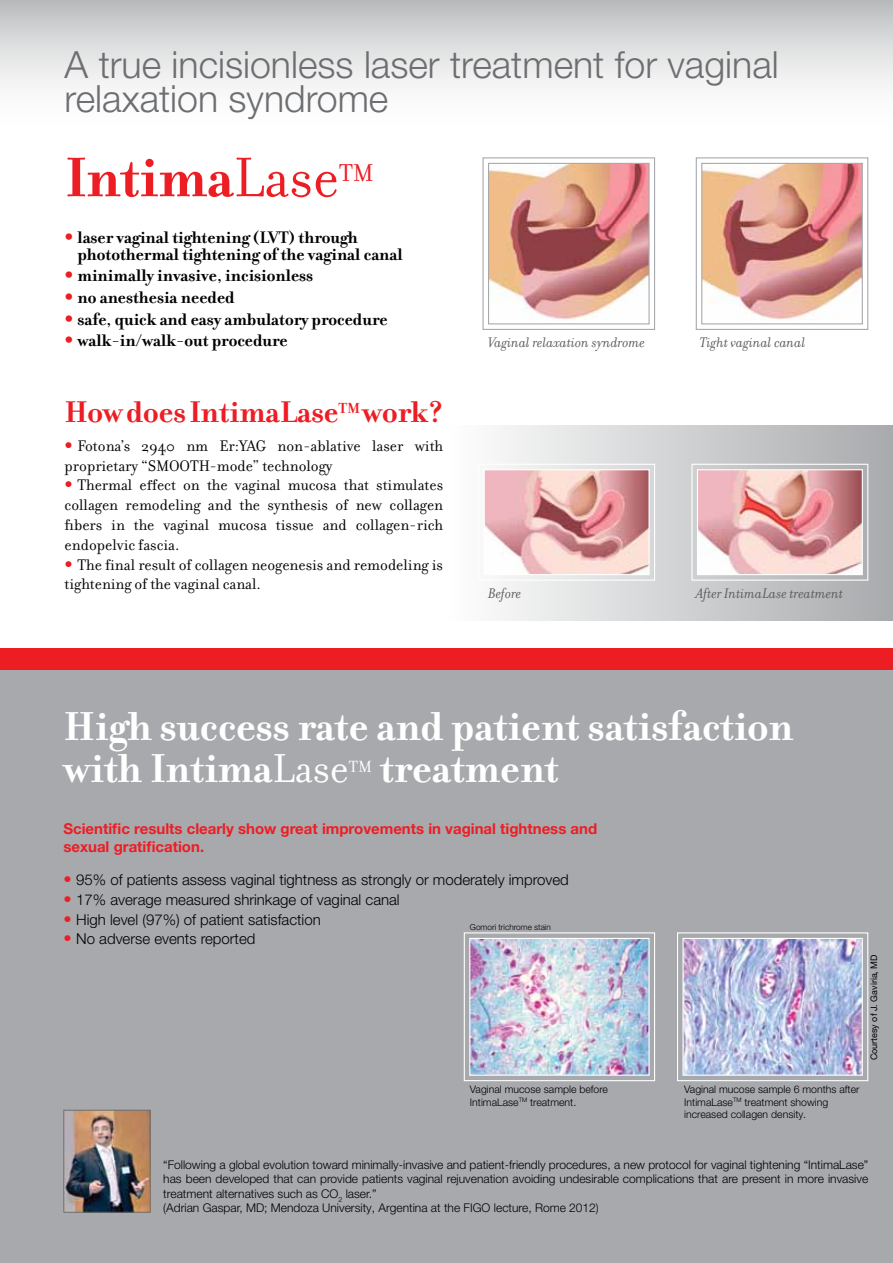
<style>
.page{position:relative;width:893px;height:1263px;background:#fff}
.page>*{position:absolute;margin:0;border:0;box-sizing:border-box;transform-origin:0 0}
.t1{font:700 60px "Filosofia";color:#ed1d24}
.t2{font:700 43.5px/42px "Filosofia";color:#fff}
.t3{font:300 37.5px/34.5px "Helvetica Neue LT Pro";color:#6d6e71}
.t4{font:700 32.25px "Filosofia";color:#ed1d24}
.t5{font:26.25px "Filosofia";color:#ed1d24}
.t6{font:700 18px/16.5px "Filosofia";color:#000}
.t7{font:17.55px "Filosofia";color:#fff}
.t8{font:16.5px/19.8px "Filosofia";color:#000}
.t9{font:300 15px "Helvetica Neue LT Pro";color:#000}
.t10{font:700 15px/18px "Helvetica Neue LT Pro";color:#ed1d24}
.t11{font:italic 15px "Filosofia";color:#58595b}
.t12{font:300 12px/14.4px "Helvetica Neue LT Pro";color:#000}
.t13{font:300 10.5px/12.6px "Helvetica Neue LT Pro";color:#000}
.t14{font:9px "Helvetica Neue LT Pro";color:#000}
.t15{font:300 8.25px "Helvetica Neue LT Pro";color:#000}
.s1{font-weight:400}
.s2{font-family:"Helvetica Neue LT Pro";font-weight:400;color:#ed1d24}
.s3{font-family:"Helvetica Neue LT Pro";color:#ed1d24}
.s4{font-weight:400;font-size:16.5px;color:#ed1d24}
</style>
<div class="page">
<div style="left:0;top:659px;width:893px;height:604px;background:#a7a9ac"></div>
<div style="left:0;top:0;width:893px;height:136px;background:linear-gradient(to bottom,#c1c3c5,#fff)"></div>
<div style="left:0;top:648px;width:893px;height:22px;background:#ed1d24"></div>
<div style="left:444px;top:426px;width:449px;height:195px;background:linear-gradient(to right,#fff,#a8aaac)"></div>
<svg style="left:691px;top:463px;width:178px;height:118px;background:#e0b5b5"></svg>
<svg style="left:478px;top:463px;width:178px;height:118px"></svg>
<img style="left:695px;top:157px;width:174px;height:173px">
<img style="left:482px;top:157px;width:174px;height:173px">
<img style="left:65px;top:1112px;width:84px;height:99px">
<div style="left:63px;top:1110px;width:88px;height:103px;border:1px solid #6d6e71"></div>
<img style="left:463px;top:932px;width:192px;height:150px">
<img style="left:677px;top:932px;width:192px;height:150px">
<h3 class="t3" style="left:65px;top:46px;width:716px">A true incisionless laser treatment for vaginal relaxation syndrome</h3>
<h1 class="t1" style="left:65px;top:141px;width:276px">Intima<span class="s1">Lase</span></h1>
<h3 class="t5" style="left:339px;top:159px;width:36px">TM</h3>
<h3 class="t6" style="left:77px;top:230px;width:327px;text-indent:-13px"><span class="s2">•</span> laser vaginal tightening (LVT) through photothermal tightening of the vaginal canal</h3>
<h3 class="t6" style="left:65px;top:268px;width:250px"><span class="s2">•</span> minimally invasive, incisionless</h3>
<h3 class="t6" style="left:65px;top:289px;width:172px"><span class="s2">•</span> no anesthesia needed</h3>
<h3 class="t6" style="left:65px;top:311px;width:324px"><span class="s2">•</span> safe, quick and easy ambulatory procedure</h3>
<h3 class="t6" style="left:65px;top:333px;width:225px"><span class="s2">•</span> walk-in/walk-out procedure</h3>
<h3 class="t4" style="left:65px;top:393px;width:380px">How does IntimaLase<sup>TM</sup>work?</h3>
<h3 class="t8" style="left:65px;top:436px;width:380px"><span class="s3">•</span> Fotona’s 2940 nm Er:YAG non-ablative laser with proprietary “SMOOTH-mode” technology</h3>
<h3 class="t8" style="left:65px;top:476px;width:380px;text-align:justify"><span class="s3">•</span> Thermal effect on the vaginal mucosa that stimulates collagen remodeling and the synthesis of new collagen fibers in the vaginal mucosa tissue and collagen-rich endopelvic fascia.</h3>
<h3 class="t8" style="left:65px;top:555px;width:380px"><span class="s3">•</span> The final result of collagen neogenesis and remodeling is tightening of the vaginal canal.</h3>
<p class="t11" style="left:488px;top:335px;width:158px">Vaginal relaxation syndrome</p>
<p class="t11" style="left:700px;top:335px;width:107px">Tight vaginal canal</p>
<p class="t11" style="left:488px;top:585px;width:35px">Before</p>
<p class="t11" style="left:696px;top:585px;width:149px">After IntimaLase treatment</p>
<h2 class="t2" style="left:63px;top:706px;width:732px">High success rate and patient satisfaction with Intima<span class="s1">Lase</span></h2>
<h3 class="t7" style="left:349px;top:757px;width:25px">TM</h3>
<h2 class="t2" style="left:380px;top:748px;width:180px">treatment</h2>
<p class="t10" style="left:63px;top:819px;width:535px">Scientific results clearly show great improvements in vaginal tightness and sexual gratification.</p>
<p class="t9" style="left:63px;top:870px;width:507px"><span class="s4">•</span> 95% of patients assess vaginal tightness as strongly or moderately improved</p>
<p class="t9" style="left:63px;top:890px;width:338px"><span class="s4">•</span> 17% average measured shrinkage of vaginal canal</p>
<p class="t9" style="left:63px;top:910px;width:259px"><span class="s4">•</span> High level (97%) of patient satisfaction</p>
<p class="t9" style="left:63px;top:930px;width:194px"><span class="s4">•</span> No adverse events reported</p>
<p class="t15" style="left:470px;top:922px;width:82px">Gomori trichrome stain</p>
<p class="t13" style="left:470px;top:1083px;width:140px">Vaginal mucose sample before<br>IntimaLase<sup>TM</sup> treatment.</p>
<p class="t13" style="left:684px;top:1083px;width:177px">Vaginal mucose sample 6 months after<br>IntimaLase<sup>TM</sup> treatment showing increased collagen density.</p>
<p class="t14" style="left:868px;top:1060px;width:108px;rotate:-90deg">Courtesy of J. Gaviria, MD</p>
<p class="t12" style="left:163px;top:1157px;width:706px">“Following a global evolution toward minimally-invasive and patient-friendly procedures, a new protocol for vaginal tightening “IntimaLase” has been developed that can provide patients vaginal rejuvenation avoiding undesirable complications that are present in more invasive treatment alternatives such as CO<sub>2</sub> laser.”<br>(Adrian Gaspar, MD; Mendoza University, Argentina at the FIGO lecture, Rome 2012)</p>
</div>
